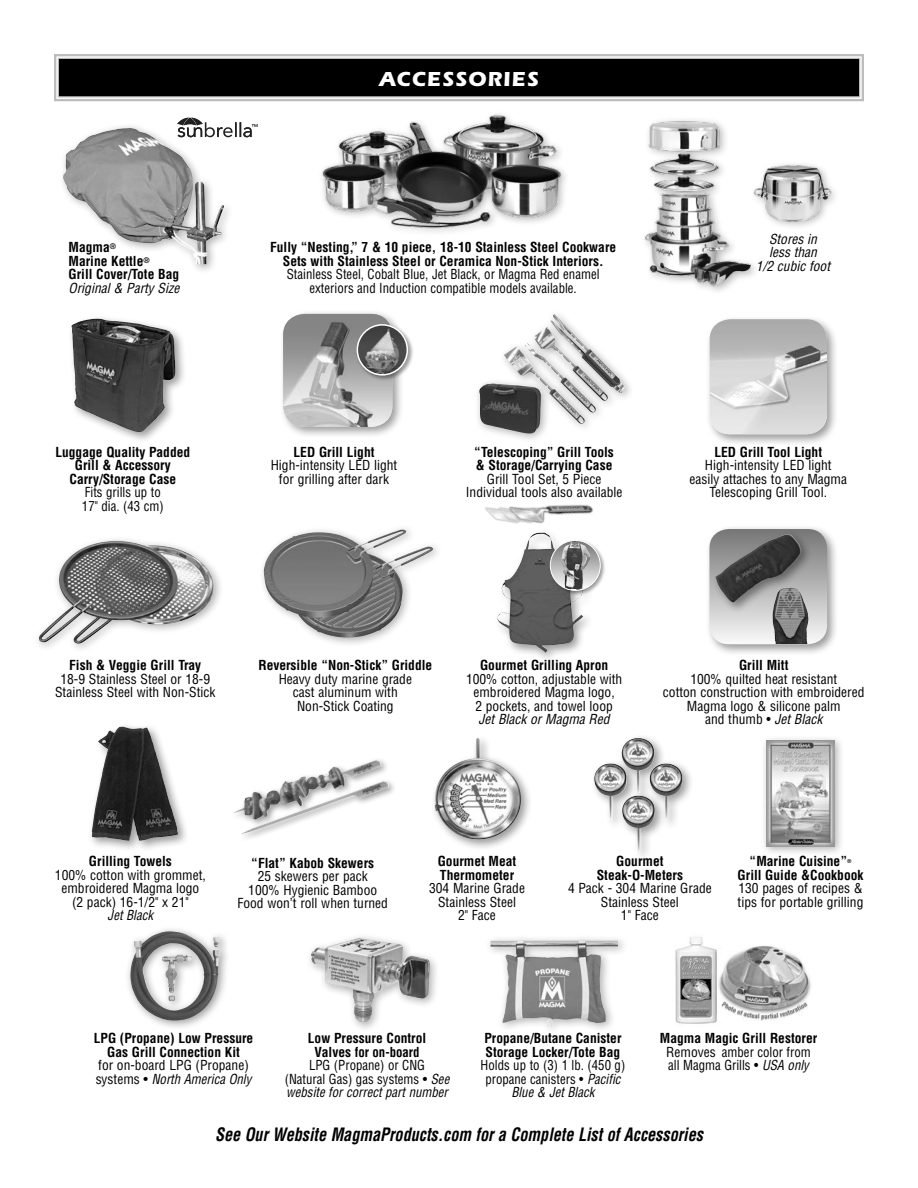
<style>
.page{position:relative;width:918px;height:1188px;background:#fff}
.page>*{position:absolute;margin:0;border:0;box-sizing:border-box;transform-origin:0 0}
.t1{font:700 21px "Itc Eras";letter-spacing:.05em;color:#fff}
.t2{font:italic 700 condensed 18px "Helvetica";color:#000;scale:.9 1}
.t3{font:condensed 13.5px/13.5px "Helvetica";color:#000;text-align:center}
.t4{font:700 condensed 13.5px/13.5px "Helvetica";color:#000;text-align:center}
.t5{font:condensed 13.5px/13.5px "Helvetica";color:#000;text-align:center;scale:.95 1}
.t6{font:italic condensed 13.5px/13.5px "Helvetica";color:#000;text-align:center}
.t7{font:italic condensed 13.5px "Helvetica";color:#000;scale:.95 1}
.t8{font:700 condensed 5.25px "Helvetica";color:#000}
.s1{font-style:italic}
</style>
<div class="page">
<svg style="left:54px;top:54px;width:810px;height:48px;background:#2e2e2e"></svg>
<div style="left:58px;top:58px;width:802px;height:39px;border:1px solid #bdbdbd"></div>
<div style="left:474px;top:309px;width:161px;height:134px;background:#000;opacity:.3"></div>
<img style="left:550px;top:314px;width:75px;height:79px">
<img style="left:675px;top:937px;width:136px;height:87px">
<div style="left:34px;top:535px;width:190px;height:119px;background:#000;opacity:.3"></div>
<img style="left:39px;top:541px;width:175px;height:103px">
<div style="left:58px;top:122px;width:176px;height:153px;background:#000;opacity:.3"></div>
<img style="left:63px;top:128px;width:144px;height:136px">
<div style="left:760px;top:734px;width:85px;height:123px;background:#000;opacity:.3"></div>
<img style="left:766px;top:740px;width:69px;height:106px">
<div style="left:258px;top:524px;width:185px;height:124px;background:#000;opacity:.3"></div>
<img style="left:264px;top:530px;width:142px;height:108px">
<div style="left:485px;top:934px;width:143px;height:103px;background:#000;opacity:.3"></div>
<img style="left:491px;top:940px;width:88px;height:87px">
<div style="left:125px;top:926px;width:105px;height:105px;background:#000;opacity:.38"></div>
<img style="left:130px;top:931px;width:60px;height:89px">
<div style="left:305px;top:933px;width:135px;height:99px;background:#000;opacity:.3"></div>
<img style="left:311px;top:938px;width:119px;height:84px">
<div style="left:279px;top:309px;width:126px;height:130px;background:#000;opacity:.4"></div>
<img style="left:283px;top:314px;width:109px;height:113px">
<svg style="left:177px;top:118px;width:80px;height:19px"></svg>
<div style="left:68px;top:315px;width:119px;height:129px;background:#000;opacity:.4"></div>
<img style="left:71px;top:319px;width:25px;height:70px">
<div style="left:493px;top:528px;width:102px;height:136px;background:#000;opacity:.4"></div>
<img style="left:497px;top:551px;width:46px;height:68px">
<div style="left:705px;top:525px;width:134px;height:131px;background:#000;opacity:.4"></div>
<svg style="left:709px;top:529px;width:118px;height:115px"></svg>
<div style="left:712px;top:530px;width:101px;height:84px;background:#000;opacity:.4"></div>
<img style="left:715px;top:534px;width:86px;height:69px">
<img style="left:773px;top:587px;width:35px;height:57px">
<div style="left:549px;top:539px;width:58px;height:58px;background:#000;opacity:.4"></div>
<svg style="left:550px;top:540px;width:50px;height:50px"></svg>
<img style="left:561px;top:551px;width:11px;height:39px">
<div style="left:550px;top:540px;width:51px;height:51px;border:1px solid #fff;border-radius:50%"></div>
<div style="left:88px;top:722px;width:102px;height:130px;background:#000;opacity:.4"></div>
<img style="left:101px;top:726px;width:21px;height:13px">
<div style="left:431px;top:734px;width:102px;height:117px;background:#000;opacity:.4"></div>
<img style="left:435px;top:738px;width:86px;height:101px">
<div style="left:590px;top:734px;width:104px;height:129px;background:#000;opacity:.4"></div>
<img style="left:594px;top:738px;width:88px;height:83px">
<div style="left:231px;top:756px;width:166px;height:86px;background:#000;opacity:.4"></div>
<img style="left:244px;top:767px;width:111px;height:36px">
<div style="left:705px;top:315px;width:134px;height:132px;background:#000;opacity:.4"></div>
<img style="left:710px;top:319px;width:117px;height:115px">
<img style="left:485px;top:504px;width:115px;height:47px">
<img style="left:322px;top:114px;width:244px;height:118px">
<img style="left:764px;top:164px;width:71px;height:63px">
<img style="left:644px;top:120px;width:120px;height:171px">
<div style="left:355px;top:323px;width:59px;height:58px;background:#000;opacity:.4"></div>
<img style="left:357px;top:325px;width:50px;height:50px;border-radius:25px">
<div style="left:357px;top:324px;width:51px;height:52px;border:2px solid #fff;border-radius:50%"></div>
<p class="t4" style="left:69px;top:241px;width:112px;text-align:left">Magma<sup>®<br></sup>Marine Kettle<sup>®<br></sup>Grill Cover/Tote Bag</p>
<p class="t6" style="left:69px;top:281px;width:112px">Original &amp; Party Size</p>
<h1 class="t1" style="left:379px;top:66px;width:161px">ACCESSORIES</h1>
<p class="t4" style="left:270px;top:241px;width:348px">Fully “Nesting,” 7 &amp; 10 piece, 18-10 Stainless Steel Cookware<br>Sets with Stainless Steel or Ceramica Non-Stick Interiors.</p>
<p class="t5" style="left:287px;top:268px;width:331px">Stainless Steel, Cobalt Blue, Jet Black, or Magma Red enamel exteriors and Induction compatible models available.</p>
<p class="t6" style="left:756px;top:232px;width:76px">Stores in<br>less than<br>1/2 cubic foot</p>
<p class="t4" style="left:55px;top:445px;width:136px">Luggage Quality Padded<br>Grill &amp; Accessory<br>Carry/Storage Case</p>
<p class="t5" style="left:82px;top:485px;width:88px;text-align:left">Fits grills up to<br>17" dia. (43 cm)</p>
<p class="t4" style="left:294px;top:445px;width:82px">LED Grill Light</p>
<p class="t3" style="left:271px;top:458px;width:128px">High-intensity LED light for grilling after dark</p>
<p class="t4" style="left:474px;top:445px;width:141px;text-align:left">“Telescoping” Grill Tools &amp; Storage/Carrying Case</p>
<p class="t3" style="left:466px;top:472px;width:158px">Grill Tool Set, 5 Piece<br>Individual tools also available</p>
<p class="t4" style="left:714px;top:445px;width:109px">LED Grill Tool Light</p>
<p class="t3" style="left:689px;top:458px;width:159px">High-intensity LED light easily attaches to any Magma<br>Telescoping Grill Tool.</p>
<p class="t4" style="left:69px;top:659px;width:134px">Fish &amp; Veggie Grill Tray</p>
<p class="t3" style="left:55px;top:672px;width:162px">18-9 Stainless Steel or 18-9<br>Stainless Steel with Non-Stick</p>
<p class="t4" style="left:258px;top:659px;width:175px">Reversible “Non-Stick” Griddle</p>
<p class="t3" style="left:279px;top:672px;width:135px">Heavy duty marine grade cast aluminum with<br>Non-Stick Coating</p>
<p class="t4" style="left:480px;top:659px;width:130px">Gourmet Grilling Apron</p>
<p class="t3" style="left:466px;top:672px;width:158px">100% cotton, adjustable with embroidered Magma logo,<br>2 pockets, and towel loop</p>
<p class="t6" style="left:479px;top:713px;width:133px">Jet Black or Magma Red</p>
<p class="t4" style="left:739px;top:659px;width:51px">Grill Mitt</p>
<p class="t3" style="left:663px;top:672px;width:203px">100% quilted heat resistant<br>cotton construction with embroidered<br>Magma logo &amp; silicone palm<br>and thumb • <span class="s1">Jet Black</span></p>
<p class="t4" style="left:89px;top:854px;width:84px">Grilling Towels</p>
<p class="t3" style="left:55px;top:868px;width:153px">100% cotton with grommet, embroidered Magma logo (2 pack) 16-1/2" x 21"</p>
<p class="t7" style="left:108px;top:907px;width:49px">Jet Black</p>
<p class="t4" style="left:251px;top:856px;width:124px">“Flat” Kabob Skewers</p>
<p class="t3" style="left:237px;top:870px;width:152px">25 skewers per pack<br>100% Hygienic Bamboo<br>Food won’t roll when turned</p>
<p class="t4" style="left:438px;top:854px;width:80px;text-align:left">Gourmet Meat<br>Thermometer</p>
<p class="t3" style="left:429px;top:882px;width:97px">304 Marine Grade<br>Stainless Steel<br>2" Face</p>
<p class="t4" style="left:597px;top:854px;width:88px">Gourmet<br>Steak-O-Meters</p>
<p class="t3" style="left:568px;top:882px;width:145px">4 Pack - 304 Marine Grade<br>Stainless Steel<br>1" Face</p>
<p class="t4" style="left:750px;top:854px;width:99px">“Marine Cuisine”</p>
<p class="t8" style="left:847px;top:858px;width:6px">®</p>
<p class="t4" style="left:738px;top:868px;width:127px">Grill Guide &amp;Cookbook</p>
<p class="t3" style="left:738px;top:881px;width:127px;text-align:left">130 pages of recipes &amp; tips for portable grilling</p>
<p class="t4" style="left:94px;top:1031px;width:161px">LPG (Propane) Low Pressure<br>Gas Grill Connection Kit</p>
<p class="t3" style="left:96px;top:1058px;width:157px;text-align:left">for on-board LPG (Propane) systems • <span class="s1">North America Only</span></p>
<p class="t4" style="left:308px;top:1031px;width:120px">Low Pressure Control<br>Valves for on-board</p>
<p class="t5" style="left:285px;top:1058px;width:175px">LPG (Propane) or CNG<br>(Natural Gas) gas systems • <span class="s1">See website for correct part number</span></p>
<p class="t4" style="left:484px;top:1031px;width:139px;text-align:left">Propane/Butane Canister<br>Storage Locker/Tote Bag</p>
<p class="t5" style="left:481px;top:1058px;width:154px">Holds up to (3) 1 lb. (450 g) propane canisters • <span class="s1">Pacific<br>Blue &amp; Jet Black</span></p>
<p class="t4" style="left:660px;top:1031px;width:159px">Magma Magic Grill Restorer</p>
<p class="t3" style="left:666px;top:1045px;width:146px;text-align:left">Removes amber color from all Magma Grills • <span class="s1">USA only</span></p>
<h2 class="t2" style="left:215px;top:1123px;width:544px">See Our Website MagmaProducts.com for a Complete List of Accessories</h2>
</div>
